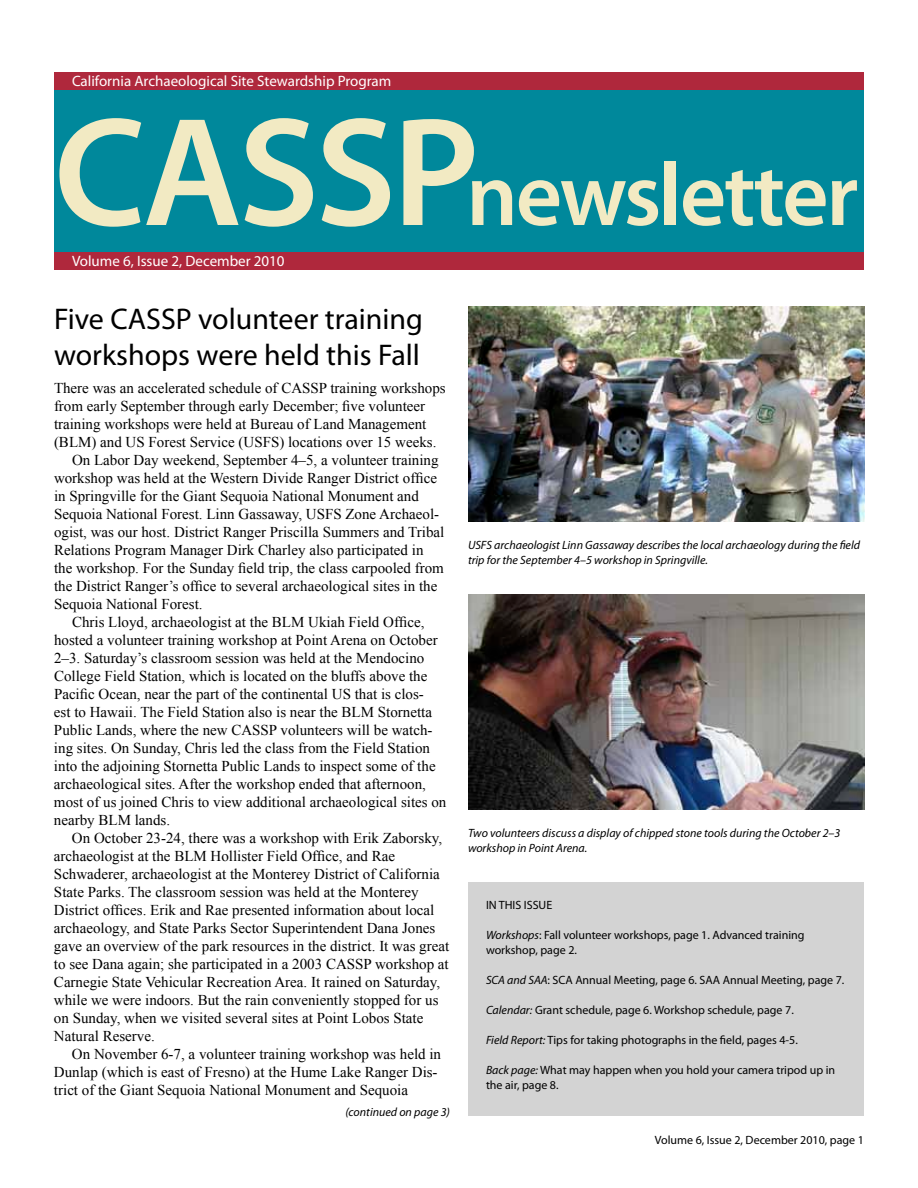
<style>
.page{position:relative;width:918px;height:1188px;background:#fff}
.page>*{position:absolute;margin:0;border:0;box-sizing:border-box;transform-origin:0 0}
.t1{font:600 156px "Myriad Pro";letter-spacing:-.025em;color:#f2eac3}
.t2{font:600 90px "Myriad Pro";letter-spacing:-.025em;color:#f2eac3}
.t3{font:30px/36px "Myriad Pro";color:#000}
.t4{font:15px "Times New Roman";color:#000}
.t5{font:15px "Myriad Pro";color:#fff}
.t6{font:12px/15px "Myriad Pro";color:#000}
.t7{font:italic 12px/15px "Myriad Pro";color:#000}
.s1{font-style:italic}
</style>
<div class="page">
<div style="left:54px;top:72px;width:810px;height:198px;background:#00889b"></div>
<div style="left:54px;top:252px;width:810px;height:18px;background:#af283c"></div>
<div style="left:54px;top:72px;width:810px;height:18px;background:#af283c"></div>
<div style="left:468px;top:882px;width:396px;height:234px;background:#d3d3d3"></div>
<img style="left:468px;top:306px;width:396px;height:216px">
<img style="left:468px;top:594px;width:396px;height:216px">
<p class="t5" style="left:72px;top:72px;width:321px">California Archaeological Site Stewardship Program</p>
<h1 class="t1" style="left:54px;top:73px;width:427px">CASSP</h1>
<p class="t5" style="left:72px;top:252px;width:214px">Volume 6, Issue 2, December 2010</p>
<h2 class="t2" style="left:466px;top:138px;width:393px">newsletter</h2>
<h3 class="t3" style="left:54px;top:300px;width:371px">Five CASSP volunteer training workshops were held this Fall</h3>
<p class="t4" style="left:54px;top:378px;width:393px">There was an accelerated schedule of CASSP training workshops</p>
<p class="t4" style="left:54px;top:396px;width:373px">from early September through early December; five volunteer</p>
<p class="t4" style="left:54px;top:414px;width:374px">training workshops were held at Bureau of Land Management</p>
<p class="t4" style="left:54px;top:432px;width:384px">(BLM) and US Forest Service (USFS) locations over 15 weeks.</p>
<p class="t4" style="left:72px;top:450px;width:368px">On Labor Day weekend, September 4–5, a volunteer training</p>
<p class="t4" style="left:54px;top:468px;width:385px">workshop was held at the Western Divide Ranger District office</p>
<p class="t4" style="left:54px;top:486px;width:366px">in Springville for the Giant Sequoia National Monument and</p>
<p class="t4" style="left:54px;top:504px;width:387px">Sequoia National Forest. Linn Gassaway, USFS Zone Archaeol-</p>
<p class="t4" style="left:54px;top:522px;width:392px">ogist, was our host. District Ranger Priscilla Summers and Tribal</p>
<p class="t4" style="left:54px;top:540px;width:371px">Relations Program Manager Dirk Charley also participated in</p>
<p class="t4" style="left:54px;top:558px;width:391px">the workshop. For the Sunday field trip, the class carpooled from</p>
<p class="t4" style="left:54px;top:576px;width:385px">the District Ranger’s office to several archaeological sites in the</p>
<p class="t4" style="left:54px;top:594px;width:150px">Sequoia National Forest.</p>
<p class="t4" style="left:72px;top:612px;width:354px">Chris Lloyd, archaeologist at the BLM Ukiah Field Office,</p>
<p class="t4" style="left:54px;top:630px;width:385px">hosted a volunteer training workshop at Point Arena on October</p>
<p class="t4" style="left:54px;top:648px;width:372px">2–3. Saturday’s classroom session was held at the Mendocino</p>
<p class="t4" style="left:54px;top:666px;width:375px">College Field Station, which is located on the bluffs above the</p>
<p class="t4" style="left:54px;top:684px;width:371px">Pacific Ocean, near the part of the continental US that is clos-</p>
<p class="t4" style="left:54px;top:702px;width:380px">est to Hawaii. The Field Station also is near the BLM Stornetta</p>
<p class="t4" style="left:54px;top:720px;width:380px">Public Lands, where the new CASSP volunteers will be watch-</p>
<p class="t4" style="left:54px;top:738px;width:378px">ing sites. On Sunday, Chris led the class from the Field Station</p>
<p class="t4" style="left:54px;top:756px;width:383px">into the adjoining Stornetta Public Lands to inspect some of the</p>
<p class="t4" style="left:54px;top:774px;width:373px">archaeological sites. After the workshop ended that afternoon,</p>
<p class="t4" style="left:54px;top:792px;width:394px">most of us joined Chris to view additional archaeological sites on</p>
<p class="t4" style="left:54px;top:810px;width:118px">nearby BLM lands.</p>
<p class="t4" style="left:72px;top:828px;width:372px">On October 23-24, there was a workshop with Erik Zaborsky,</p>
<p class="t4" style="left:54px;top:846px;width:343px">archaeologist at the BLM Hollister Field Office, and Rae</p>
<p class="t4" style="left:54px;top:864px;width:387px">Schwaderer, archaeologist at the Monterey District of California</p>
<p class="t4" style="left:54px;top:882px;width:366px">State Parks. The classroom session was held at the Monterey</p>
<p class="t4" style="left:54px;top:900px;width:382px">District offices. Erik and Rae presented information about local</p>
<p class="t4" style="left:54px;top:918px;width:383px">archaeology, and State Parks Sector Superintendent Dana Jones</p>
<p class="t4" style="left:54px;top:936px;width:397px">gave an overview of the park resources in the district. It was great</p>
<p class="t4" style="left:54px;top:954px;width:396px">to see Dana again; she participated in a 2003 CASSP workshop at</p>
<p class="t4" style="left:54px;top:972px;width:388px">Carnegie State Vehicular Recreation Area. It rained on Saturday,</p>
<p class="t4" style="left:54px;top:990px;width:386px">while we were indoors. But the rain conveniently stopped for us</p>
<p class="t4" style="left:54px;top:1008px;width:371px">on Sunday, when we visited several sites at Point Lobos State</p>
<p class="t4" style="left:54px;top:1026px;width:102px">Natural Reserve.</p>
<p class="t4" style="left:72px;top:1044px;width:371px">On November 6-7, a volunteer training workshop was held in</p>
<p class="t4" style="left:54px;top:1062px;width:385px">Dunlap (which is east of Fresno) at the Hume Lake Ranger Dis-</p>
<p class="t4" style="left:54px;top:1080px;width:356px">trict of the Giant Sequoia National Monument and Sequoia</p>
<p class="t7" style="left:345px;top:1104px;width:106px">(continued on page 3)</p>
<p class="t7" style="left:468px;top:537px;width:394px">USFS archaeologist Linn Gassaway describes the local archaeology during the field trip for the September 4–5 workshop in Springville.</p>
<p class="t7" style="left:468px;top:825px;width:374px">Two volunteers discuss a display of chipped stone tools during the October 2–3 workshop in Point Arena.</p>
<p class="t6" style="left:486px;top:897px;width:68px">IN THIS ISSUE</p>
<p class="t6" style="left:486px;top:927px;width:320px"><span class="s1">Workshops</span>: Fall volunteer workshops, page 1. Advanced training workshop, page 2.</p>
<p class="t6" style="left:486px;top:972px;width:360px"><span class="s1">SCA and SAA</span>: SCA Annual Meeting, page 6. SAA Annual Meeting, page 7.</p>
<p class="t6" style="left:486px;top:1002px;width:309px"><span class="s1">Calendar:</span> Grant schedule, page 6. Workshop schedule, page 7.</p>
<p class="t6" style="left:486px;top:1032px;width:313px"><span class="s1">Field Report:</span> Tips for taking photographs in the field, pages 4-5.</p>
<p class="t6" style="left:486px;top:1062px;width:351px"><span class="s1">Back page:</span> What may happen when you hold your camera tripod up in the air, page 8.</p>
<p class="t6" style="left:655px;top:1132px;width:211px">Volume 6, Issue 2, December 2010, page 1</p>
</div>
